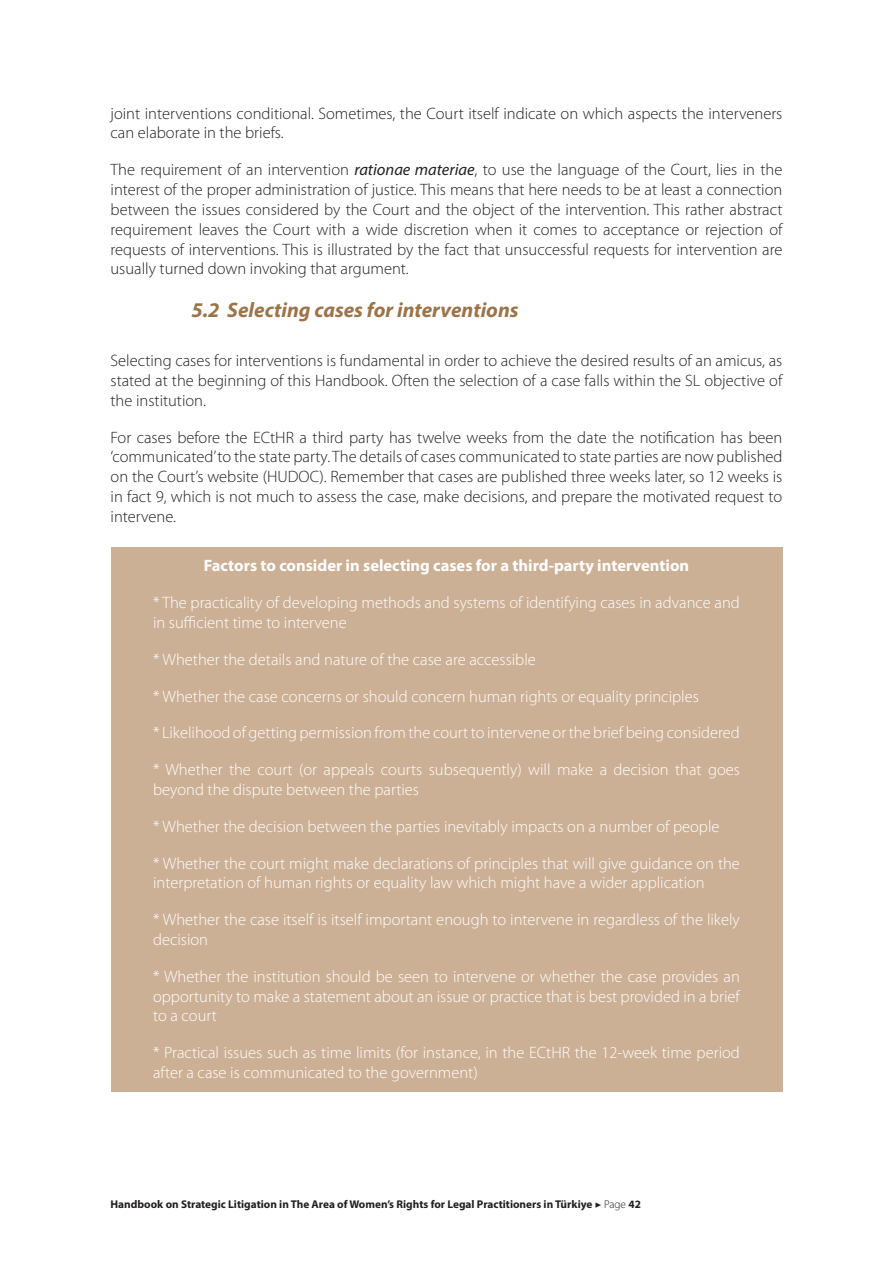
<style>
.page{position:relative;width:893px;height:1263px;background:#fff}
.page>*{position:absolute;margin:0;border:0;box-sizing:border-box;transform-origin:0 0}
.t1{font:italic 700 21px "Myriad Pro";color:#9b744a}
.t2{font:300 16.5px/19.8px "Myriad Pro";color:#231f20;text-align:justify}
.t3{font:300 16.5px/19.8px "Myriad Pro";color:#fff}
.t4{font:700 16.5px "Myriad Pro";color:#fff}
.t5{font:700 11.25px "Myriad Pro";color:#231f20}
.s1{font-weight:400;font-style:italic}
.s2{font-family:"Minion Pro";font-weight:400}
.s3{font-weight:300}
</style>
<div class="page">
<div style="left:111px;top:547px;width:671px;height:544px;background:#ccb095"></div>
<p class="t2" style="left:111px;top:103px;width:673px">joint interventions conditional. Sometimes, the Court itself indicate on which aspects the interveners can elaborate in the briefs.</p>
<p class="t2" style="left:111px;top:160px;width:673px">The requirement of an intervention <span class="s1">rationae materiae</span>, to use the language of the Court, lies in the interest of the proper administration of justice. This means that here needs to be at least a connection between the issues considered by the Court and the object of the intervention. This rather abstract requirement leaves the Court with a wide discretion when it comes to acceptance or rejection of requests of interventions. This is illustrated by the fact that unsuccessful requests for intervention are usually turned down invoking that argument.</p>
<p class="t1" style="left:191px;top:296px;width:329px">5.2 Selecting cases for interventions</p>
<p class="t2" style="left:111px;top:351px;width:673px">Selecting cases for interventions is fundamental in order to achieve the desired results of an amicus, as stated at the beginning of this Handbook. Often the selection of a case falls within the SL objective of the institution.</p>
<p class="t2" style="left:111px;top:427px;width:673px">For cases before the ECtHR a third party has twelve weeks from the date the notification has been ‘communicated’ to the state party. The details of cases communicated to state parties are now published on the Court’s website (HUDOC). Remember that cases are published three weeks later, so 12 weeks is in fact 9, which is not much to assess the case, make decisions, and prepare the motivated request to intervene.</p>
<p class="t4" style="left:204px;top:555px;width:487px">Factors to consider in selecting cases for a third-party intervention</p>
<p class="t3" style="left:153px;top:592px;width:588px">* The practicality of developing methods and systems of identifying cases in advance and in sufficient time to intervene</p>
<p class="t3" style="left:153px;top:649px;width:384px">* Whether the details and nature of the case are accessible</p>
<p class="t3" style="left:153px;top:686px;width:547px">* Whether the case concerns or should concern human rights or equality principles</p>
<p class="t3" style="left:153px;top:723px;width:588px">* Likelihood of getting permission from the court to intervene or the brief being considered</p>
<p class="t3" style="left:153px;top:760px;width:588px">* Whether the court (or appeals courts subsequently) will make a decision that goes beyond the dispute between the parties</p>
<p class="t3" style="left:153px;top:816px;width:568px">* Whether the decision between the parties inevitably impacts on a number of people</p>
<p class="t3" style="left:153px;top:853px;width:588px">* Whether the court might make declarations of principles that will give guidance on the interpretation of human rights or equality law which might have a wider application</p>
<p class="t3" style="left:153px;top:910px;width:588px">* Whether the case itself is itself important enough to intervene in regardless of the likely decision</p>
<p class="t3" style="left:153px;top:966px;width:588px;text-align:justify">* Whether the institution should be seen to intervene or whether the case provides an opportunity to make a statement about an issue or practice that is best provided in a brief to a court</p>
<p class="t3" style="left:153px;top:1043px;width:588px">* Practical issues such as time limits (for instance, in the ECtHR the 12-week time period after a case is communicated to the government)</p>
<p class="t5" style="left:111px;top:1196px;width:532px">Handbook on Strategic Litigation in The Area of Women’s Rights for Legal Practitioners in Türkiye <span class="s2">▶</span> <span class="s3">Page</span> 42</p>
</div>
